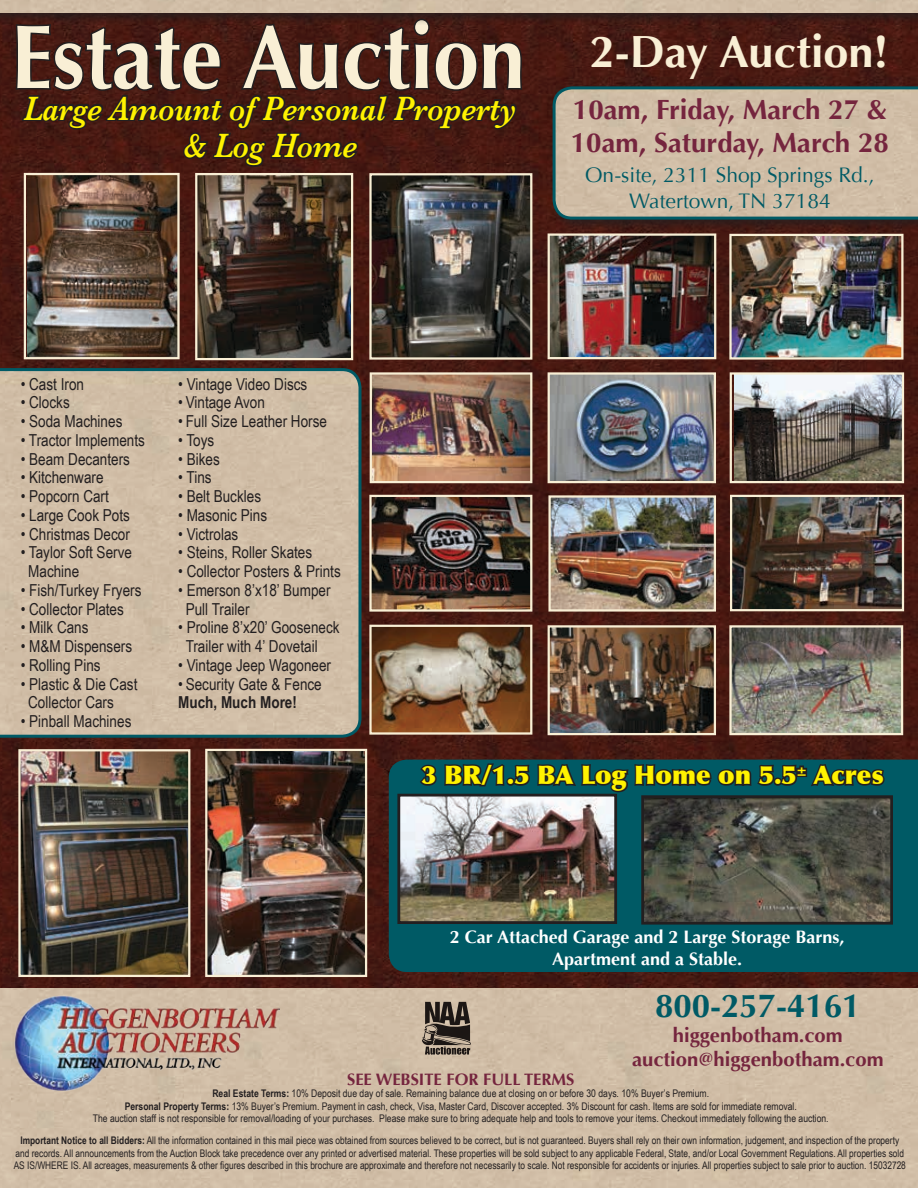
<style>
.page{position:relative;width:918px;height:1188px;background:#fff}
.page>*{position:absolute;margin:0;border:0;box-sizing:border-box;transform-origin:0 0}
.t1{font:700 90.75px "Optima";color:#f9efd5;scale:.91 1}
.t2{font:700 45px "Optima";color:#f9efd5}
.t3{font:italic 600 34.5px/37.5px "Baskerville";color:#fff200;text-align:center;scale:.9 1}
.t4{font:700 33px "Optima";color:#005a65}
.t5{font:700 27.75px/33.3px "Optima";color:#75253e}
.t6{font:900 25.5px "Optima";color:#fff200}
.t7{font:21px/25.2px "Optima";color:#005a65;text-align:center}
.t8{font:700 20.25px/24.3px "Optima";color:#75253e;text-align:center}
.t9{font:700 18px/21.6px "Optima";color:#fff;text-align:center}
.t10{font:16.5px/18.8px "Arial Narrow";color:#231f20}
.t11{font:700 16.5px "Optima";color:#75253e}
.t12{font:700 16.5px "Arial Narrow";color:#231f20}
.t13{font:10.5px/12.6px "Arial Narrow";color:#231f20;text-align:center}
.s1{font-weight:700}
</style>
<div class="page">
<img style="left:0;top:176px;width:918px;height:812px">
<div style="left:0;top:988px;width:918px;height:200px;background:#d0bda6"></div>
<div style="left:0;top:368px;width:361px;height:370px;background:#d0bda6"></div>
<img style="left:734px;top:375px;width:167px;height:105px">
<div style="left:730px;top:372px;width:174px;height:111px;border:2px solid #f9efd5"></div>
<img style="left:732px;top:628px;width:168px;height:104px">
<div style="left:729px;top:625px;width:174px;height:110px;border:2px solid #f9efd5"></div>
<img style="left:733px;top:498px;width:168px;height:110px">
<div style="left:730px;top:495px;width:174px;height:116px;border:2px solid #f9efd5"></div>
<img style="left:551px;top:236px;width:162px;height:120px">
<div style="left:548px;top:233px;width:168px;height:126px;border:2px solid #f9efd5"></div>
<img style="left:732px;top:237px;width:169px;height:120px">
<div style="left:729px;top:234px;width:175px;height:126px;border:2px solid #f9efd5"></div>
<img style="left:373px;top:375px;width:156px;height:105px">
<div style="left:370px;top:372px;width:162px;height:111px;border:2px solid #f9efd5"></div>
<img style="left:372px;top:498px;width:157px;height:111px">
<div style="left:369px;top:495px;width:163px;height:117px;border:2px solid #f9efd5"></div>
<img style="left:372px;top:628px;width:157px;height:104px">
<div style="left:369px;top:625px;width:163px;height:110px;border:2px solid #f9efd5"></div>
<div style="left:389px;top:760px;width:529px;height:212px;background:#005a65"></div>
<img style="left:551px;top:375px;width:162px;height:105px">
<div style="left:548px;top:372px;width:168px;height:111px;border:2px solid #f9efd5"></div>
<img style="left:551px;top:498px;width:162px;height:111px">
<div style="left:548px;top:495px;width:168px;height:117px;border:2px solid #f9efd5"></div>
<img style="left:551px;top:628px;width:162px;height:78px">
<div style="left:548px;top:625px;width:168px;height:110px;border:2px solid #f9efd5"></div>
<img style="left:21px;top:752px;width:166px;height:222px">
<div style="left:18px;top:749px;width:172px;height:228px;border:2px solid #f9efd5"></div>
<img style="left:14px;top:995px;width:265px;height:96px">
<div style="left:549px;top:83px;width:369px;height:149px;background:#231f20;opacity:.75"></div>
<svg style="left:553px;top:176px;width:365px;height:44px;background:#beb39f"></svg>
<img style="left:28px;top:176px;width:149px;height:180px">
<div style="left:24px;top:173px;width:156px;height:186px;border:2px solid #f9efd5"></div>
<img style="left:208px;top:752px;width:156px;height:222px">
<div style="left:205px;top:749px;width:162px;height:228px;border:2px solid #f9efd5"></div>
<img style="left:372px;top:176px;width:157px;height:181px">
<div style="left:369px;top:173px;width:163px;height:187px;border:2px solid #f9efd5"></div>
<svg style="left:0;top:13px;width:918px;height:163px;background:#5f3e34"></svg>
<img style="left:401px;top:798px;width:212px;height:122px">
<div style="left:397px;top:794px;width:220px;height:130px;border:3px solid #231f20"></div>
<img style="left:645px;top:799px;width:244px;height:122px">
<div style="left:641px;top:795px;width:252px;height:130px;border:3px solid #231f20"></div>
<svg style="left:412px;top:706px;width:474px;height:88px;background:#414540"></svg>
<div style="left:418px;top:1000px;width:65px;height:63px;background:#d1bea7"></div>
<svg style="left:422px;top:1002px;width:49px;height:53px"></svg>
<img style="left:198px;top:176px;width:152px;height:181px">
<div style="left:195px;top:173px;width:158px;height:187px;border:2px solid #f9efd5"></div>
<h1 class="t1" style="left:11px;top:4px;width:566px">Estate Auction</h1>
<h3 class="t3" style="left:24px;top:89px;width:549px">Large Amount of Personal Property &amp; Log Home</h3>
<h2 class="t2" style="left:590px;top:25px;width:300px">2-Day Auction!</h2>
<h3 class="t5" style="left:571px;top:93px;width:320px">10am, Friday, March 27 &amp;<br>10am, Saturday, March 28</h3>
<h3 class="t7" style="left:585px;top:163px;width:291px">On-site, 2311 Shop Springs Rd.,<br>Watertown, TN 37184</h3>
<h3 class="t10" style="left:21px;top:374px;width:65px">• Cast Iron</h3>
<h3 class="t10" style="left:21px;top:393px;width:51px">• Clocks</h3>
<h3 class="t10" style="left:21px;top:411px;width:103px">• Soda Machines</h3>
<h3 class="t10" style="left:21px;top:430px;width:126px">• Tractor Implements</h3>
<h3 class="t10" style="left:21px;top:449px;width:111px">• Beam Decanters</h3>
<h3 class="t10" style="left:21px;top:468px;width:84px">• Kitchenware</h3>
<h3 class="t10" style="left:21px;top:486px;width:90px">• Popcorn Cart</h3>
<h3 class="t10" style="left:21px;top:505px;width:111px">• Large Cook Pots</h3>
<h3 class="t10" style="left:21px;top:524px;width:111px">• Christmas Decor</h3>
<h3 class="t10" style="left:28px;top:543px;width:105px;text-indent:-8px">• Taylor Soft Serve<br>Machine</h3>
<h3 class="t10" style="left:21px;top:580px;width:122px">• Fish/Turkey Fryers</h3>
<h3 class="t10" style="left:21px;top:599px;width:105px">• Collector Plates</h3>
<h3 class="t10" style="left:21px;top:618px;width:69px">• Milk Cans</h3>
<h3 class="t10" style="left:21px;top:636px;width:113px">• M&amp;M Dispensers</h3>
<h3 class="t10" style="left:21px;top:655px;width:81px">• Rolling Pins</h3>
<h3 class="t10" style="left:28px;top:674px;width:111px;text-indent:-8px">• Plastic &amp; Die Cast<br>Collector Cars</h3>
<h3 class="t10" style="left:21px;top:711px;width:112px">• Pinball Machines</h3>
<h3 class="t10" style="left:178px;top:374px;width:131px">• Vintage Video Discs</h3>
<h3 class="t10" style="left:178px;top:393px;width:88px">• Vintage Avon</h3>
<h3 class="t10" style="left:178px;top:411px;width:150px">• Full Size Leather Horse</h3>
<h3 class="t10" style="left:178px;top:430px;width:38px">• Toys</h3>
<h3 class="t10" style="left:178px;top:449px;width:43px">• Bikes</h3>
<h3 class="t10" style="left:178px;top:468px;width:35px">• Tins</h3>
<h3 class="t10" style="left:178px;top:486px;width:84px">• Belt Buckles</h3>
<h3 class="t10" style="left:178px;top:505px;width:90px">• Masonic Pins</h3>
<h3 class="t10" style="left:178px;top:524px;width:62px">• Victrolas</h3>
<h3 class="t10" style="left:178px;top:542px;width:136px">• Steins, Roller Skates</h3>
<h3 class="t10" style="left:178px;top:561px;width:164px">• Collector Posters &amp; Prints</h3>
<h3 class="t10" style="left:186px;top:580px;width:146px;text-indent:-8px">• Emerson 8’x18’ Bumper<br>Pull Trailer</h3>
<h3 class="t10" style="left:186px;top:617px;width:155px;text-indent:-8px">• Proline 8’x20’ Gooseneck<br>Trailer with 4’ Dovetail</h3>
<h3 class="t10" style="left:178px;top:655px;width:154px">• Vintage Jeep Wagoneer</h3>
<h3 class="t10" style="left:178px;top:674px;width:145px">• Security Gate &amp; Fence</h3>
<h3 class="t12" style="left:178px;top:690px;width:120px">Much, Much More!</h3>
<h3 class="t6" style="left:421px;top:760px;width:464px">3 BR/1.5 BA Log Home on 5.5<sup>±</sup> Acres</h3>
<h3 class="t9" style="left:450px;top:927px;width:396px">2 Car Attached Garage and 2 Large Storage Barns,<br>Apartment and a Stable.</h3>
<h3 class="t4" style="left:655px;top:987px;width:207px">800-257-4161</h3>
<h3 class="t8" style="left:632px;top:1023px;width:253px">higgenbotham.com auction@higgenbotham.com</h3>
<h3 class="t11" style="left:347px;top:1069px;width:229px">SEE WEBSITE FOR FULL TERMS</h3>
<p class="t13" style="left:93px;top:1087px;width:737px"><span class="s1">Real Estate Terms:</span> 10% Deposit due day of sale. Remaining balance due at closing on or before 30 days. 10% Buyer’s Premium.<br><span class="s1">Personal Property Terms:</span> 13% Buyer’s Premium. Payment in cash, check, Visa, Master Card, Discover accepted. 3% Discount for cash. Items are sold for immediate removal.<br>The auction staff is not responsible for removal/loading of your purchases. Please make sure to bring adequate help and tools to remove your items. Checkout immediately following the auction.</p>
<p class="t13" style="left:14px;top:1134px;width:894px"><span class="s1">Important Notice to all Bidders:</span> All the information contained in this mail piece was obtained from sources believed to be correct, but is not guaranteed. Buyers shall rely on their own information, judgement, and inspection of the property and records. All announcements from the Auction Block take precedence over any printed or advertised material. These properties will be sold subject to any applicable Federal, State, and/or Local Government Regulations. All properties sold<br>AS IS/WHERE IS. All acreages, measurements &amp; other figures described in this brochure are approximate and therefore not necessarily to scale. Not responsible for accidents or injuries. All properties subject to sale prior to auction. 15032728</p>
</div>
